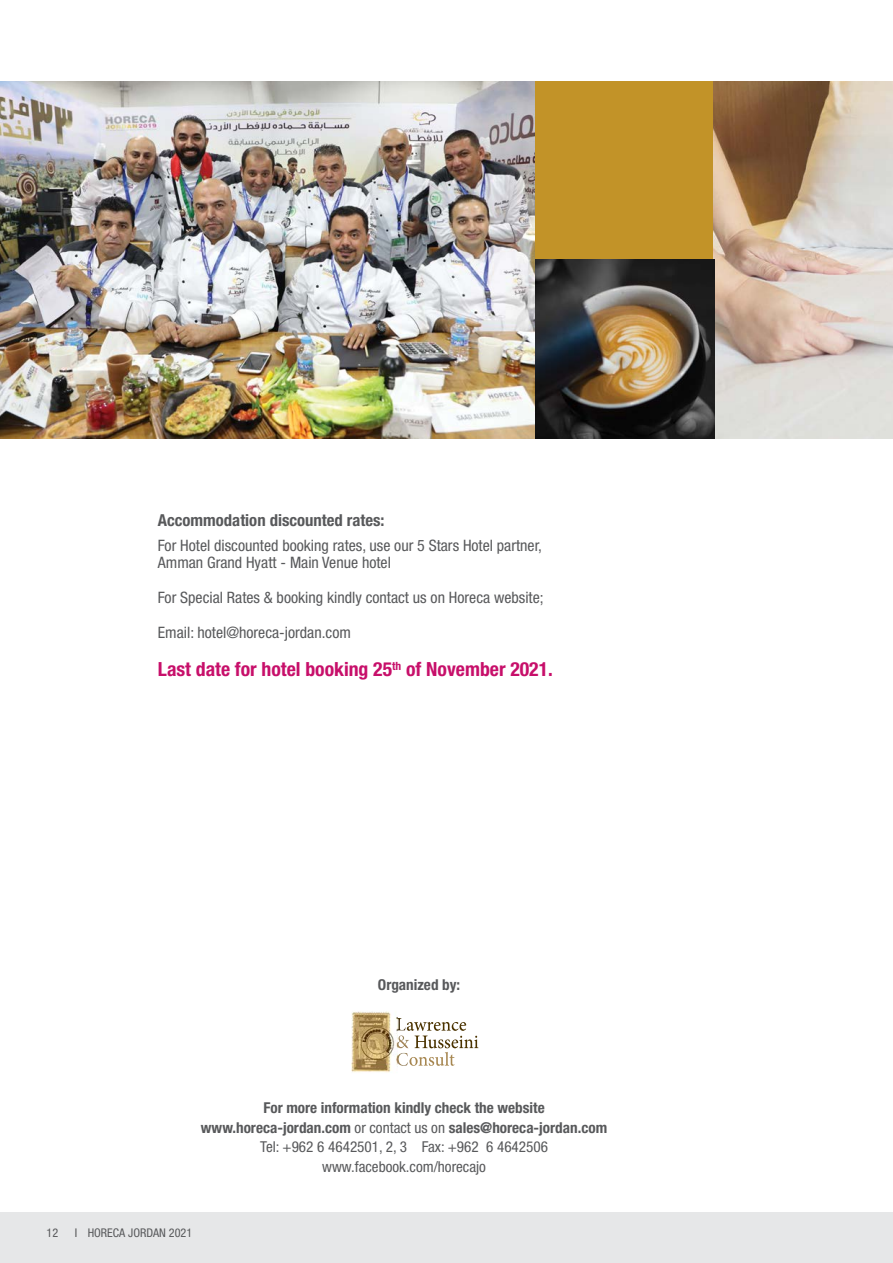
<style>
.page{position:relative;width:893px;height:1263px;background:#fff}
.page>*{position:absolute;margin:0;border:0;box-sizing:border-box;transform-origin:0 0}
.t1{font:700 condensed 19.5px "Helvetica Neue";color:#c70f6a}
.t2{font:700 condensed 16.5px "Helvetica Neue";color:#58595b}
.t3{font:condensed 15.75px/17.2px "Helvetica Neue";color:#58595b}
.t4{font:700 condensed 15px/19.5px "Helvetica Neue";color:#58595b;text-align:center}
.t5{font:condensed 12px "Helvetica Neue";color:#58595b}
.s1{font-weight:400}
</style>
<div class="page">
<div style="left:0;top:1212px;width:893px;height:51px;background:#e6e7e8"></div>
<svg style="left:409px;top:1022px;width:69px;height:44px"></svg>
<img style="left:0;top:81px;width:536px;height:357px">
<div style="left:536px;top:81px;width:178px;height:179px;background:#c29328"></div>
<img style="left:714px;top:81px;width:178px;height:357px">
<img style="left:536px;top:260px;width:178px;height:178px">
<img style="left:351px;top:1011px;width:58px;height:62px">
<p class="t2" style="left:158px;top:510px;width:228px">Accommodation discounted rates:</p>
<p class="t3" style="left:158px;top:537px;width:386px">For Hotel discounted booking rates, use our 5 Stars Hotel partner,<br>Amman Grand Hyatt - Main Venue hotel</p>
<p class="t3" style="left:158px;top:589px;width:387px">For Special Rates &amp; booking kindly contact us on Horeca website;</p>
<p class="t3" style="left:158px;top:623px;width:195px">Email: hotel@horeca-jordan.com</p>
<h1 class="t1" style="left:158px;top:658px;width:397px">Last date for hotel booking 25<sup>th</sup> of November 2021.</h1>
<p class="t4" style="left:378px;top:975px;width:84px">Organized by:</p>
<p class="t4" style="left:201px;top:1098px;width:408px">For more information kindly check the website www.horeca-jordan.com <span class="s1">or contact us on</span> sales@horeca-jordan.com <span class="s1">Tel: +962 6 4642501, 2, 3 Fax: +962 6 4642506 www.facebook.com/horecajo</span></p>
<p class="t5" style="left:47px;top:1225px;width:13px">12</p>
<p class="t5" style="left:75px;top:1225px;width:119px">I HORECA JORDAN 2021</p>
</div>
